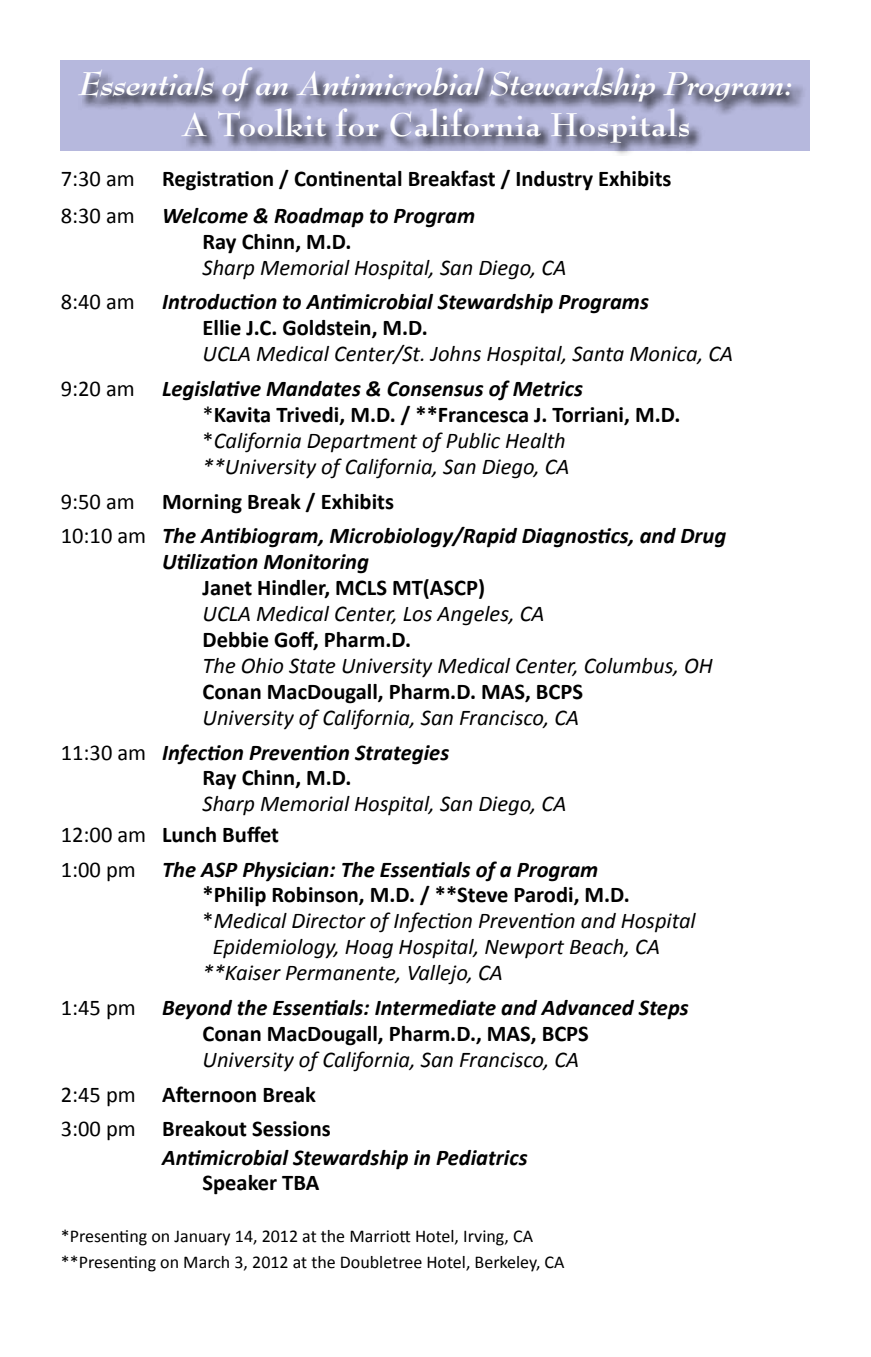
<style>
.page{position:relative;width:871px;height:1357px;background:#fff}
.page>*{position:absolute;margin:0;border:0;box-sizing:border-box;transform-origin:0 0}
.t1{font:italic 700 36px "Bernhard Modern";color:#fff}
.t2{font:700 36px "Bernhard Modern";letter-spacing:.02em;color:#fff}
.t3{font:italic 22.5px/34.9px "Calibri";color:#000}
.t4{font:italic 700 22.5px/34.9px "Calibri";color:#000}
.t5{font:700 22.5px/37.1px "Calibri";color:#000}
.t6{font:18px/25.9px "Calibri";color:#000}
.s1{font-weight:400}
.s2{font-style:italic}
.s3{font-weight:400;font-style:normal}
.s4{font-style:normal}
.s5{font-weight:700}
.s6{font-weight:700;font-style:normal}
</style>
<div class="page">
<div style="left:61px;top:61px;width:749px;height:90px;background:#b6b8dd"></div>
<svg style="left:82px;top:69px;width:721px;height:86px"></svg>
<h1 class="t1" style="left:78px;top:64px;width:715px">Essentials of an Antimicrobial Stewardship Program:</h1>
<h1 class="t2" style="left:181px;top:105px;width:511px">A Toolkit for California Hospitals</h1>
<p class="t5" style="left:61px;top:159px;width:612px"><span class="s1">7:30 am</span> Registration / Continental Breakfast / Industry Exhibits<br><span class="s1">8:30 am</span> <span class="s2">Welcome &amp; Roadmap to Program</span></p>
<p class="t5" style="left:202px;top:222px;width:151px">Ray Chinn, M.D.</p>
<p class="t4" style="left:61px;top:249px;width:589px;text-indent:142px"><span class="s1">Sharp Memorial Hospital, San Diego, CA<br></span><span class="s3">8:40 am</span> Introduction to Antimicrobial Stewardship Programs</p>
<p class="t5" style="left:202px;top:308px;width:227px">Ellie J.C. Goldstein, M.D.</p>
<p class="t3" style="left:61px;top:335px;width:674px;text-indent:142px">UCLA Medical Center/St. Johns Hospital, Santa Monica, CA<br><span class="s4">9:20 am</span> <span class="s5">Legislative Mandates &amp; Consensus of Metrics</span></p>
<p class="t3" style="left:202px;top:400px;width:479px;line-height:25.9px"><span class="s4">*</span><span class="s6">Kavita Trivedi, M.D. / **Francesca J. Torriani, M.D. </span><span class="s4">*</span>California Department of Public Health **University of California, San Diego, CA</p>
<p class="t4" style="left:61px;top:483px;width:667px"><span class="s3">9:50 am</span> <span class="s4">Morning Break / Exhibits<br></span><span class="s3">10:10 am</span> The Antibiogram, Microbiology/Rapid Diagnostics, and Drug</p>
<p class="t4" style="left:162px;top:543px;width:208px">Utilization Monitoring</p>
<p class="t5" style="left:203px;top:568px;width:284px">Janet Hindler, MCLS MT(ASCP)</p>
<p class="t3" style="left:203px;top:595px;width:343px">UCLA Medical Center, Los Angeles, CA</p>
<p class="t5" style="left:203px;top:620px;width:210px">Debbie Goff, Pharm.D.</p>
<p class="t3" style="left:203px;top:647px;width:512px">The Ohio State University Medical Center, Columbus, OH</p>
<p class="t5" style="left:203px;top:672px;width:382px">Conan MacDougall, Pharm.D. MAS, BCPS</p>
<p class="t3" style="left:61px;top:699px;width:520px;text-indent:142px">University of California, San Francisco, CA<br><span class="s4">11:30 am</span> <span class="s5">Infection Prevention Strategies</span></p>
<p class="t5" style="left:203px;top:758px;width:151px">Ray Chinn, M.D.</p>
<p class="t3" style="left:61px;top:787px;width:507px;line-height:30.4px;text-indent:142px">Sharp Memorial Hospital, San Diego, CA<br><span class="s4">12:00 am</span> <span class="s6">Lunch Buffet</span></p>
<p class="t4" style="left:61px;top:850px;width:539px"><span class="s3">1:00 pm</span> The ASP Physician: The Essentials of a Program</p>
<p class="t5" style="left:203px;top:875px;width:429px">*Philip Robinson, M.D. / **Steve Parodi, M.D.</p>
<p class="t3" style="left:203px;top:902px;width:495px"><span class="s4">*</span>Medical Director of Infection Prevention and Hospital</p>
<p class="t3" style="left:213px;top:928px;width:449px">Epidemiology, Hoag Hospital, Newport Beach, CA</p>
<p class="t3" style="left:203px;top:954px;width:302px">**Kaiser Permanente, Vallejo, CA</p>
<p class="t4" style="left:203px;top:993px;width:487px;line-height:25.9px;text-indent:-142px"><span class="s3">1:45 pm</span> Beyond the Essentials: Intermediate and Advanced Steps<br><span class="s4">Conan MacDougall, Pharm.D., MAS, BCPS</span></p>
<p class="t3" style="left:61px;top:1041px;width:520px;text-indent:142px">University of California, San Francisco, CA<br><span class="s4">2:45 pm</span> <span class="s6">Afternoon Break<br></span><span class="s4">3:00 pm</span> <span class="s6">Breakout Sessions</span></p>
<p class="t4" style="left:162px;top:1138px;width:367px">Antimicrobial Stewardship in Pediatrics</p>
<p class="t5" style="left:203px;top:1163px;width:118px">Speaker TBA</p>
<p class="t6" style="left:61px;top:1222px;width:505px">*Presenting on January 14, 2012 at the Marriott Hotel, Irving, CA **Presenting on March 3, 2012 at the Doubletree Hotel, Berkeley, CA</p>
</div>
